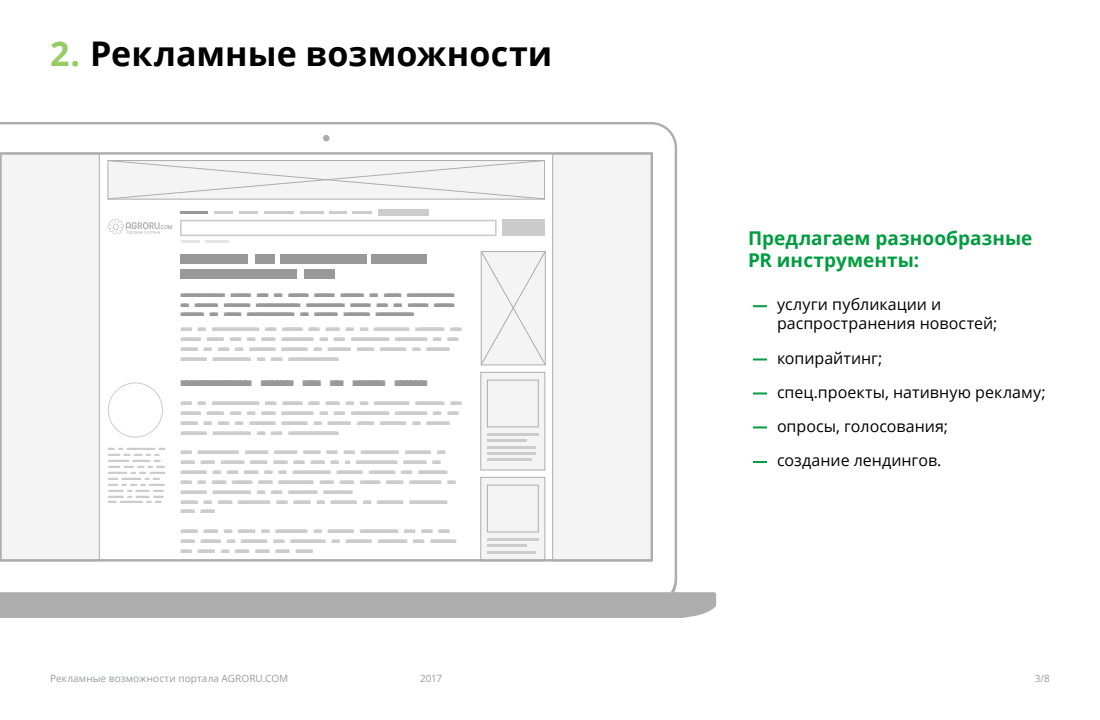
<style>
.page{position:relative;width:1100px;height:720px;background:#fff}
.page>*{position:absolute;margin:0;border:0;box-sizing:border-box;transform-origin:0 0}
.t1{font:700 34px "Open Sans";letter-spacing:.005em;color:#000}
.t2{font:700 19px/22.8px "Open Sans";letter-spacing:.005em;color:#009d40}
.t3{font:16px/19.2px "Open Sans";color:#000}
.t4{font:13.1px "BLOKK Neue";letter-spacing:-.26em;color:#999}
.t5{font:10px "Open Sans";letter-spacing:.01em;color:#999b9e}
.t6{font:8.2px/9.9px "BLOKK Neue";letter-spacing:-.26em;color:#ccc}
.t7{font:8.2px/9.9px "BLOKK Neue";letter-spacing:-.26em;color:#999;text-align:justify}
.t8{font:4.9px/5.9px "BLOKK Neue";letter-spacing:-.26em;color:#ccc}
.s1{color:#96cc63}
</style>
<div class="page">
<svg style="left:753px;top:305px;width:14px;height:2px"></svg>
<svg style="left:753px;top:358px;width:14px;height:2px"></svg>
<svg style="left:753px;top:392px;width:14px;height:2px"></svg>
<svg style="left:753px;top:426px;width:14px;height:2px"></svg>
<svg style="left:753px;top:461px;width:14px;height:2px"></svg>
<svg style="left:0;top:122px;width:716px;height:496px"></svg>
<svg style="left:481px;top:251px;width:65px;height:114px"></svg>
<div style="left:108px;top:383px;width:55px;height:54px;border:1px solid #ccc;border-radius:50%"></div>
<p class="t1" style="left:50px;top:30px;width:504px"><span class="s1">2.</span> Рекламные возможности</p>
<p class="t7" style="left:181px;top:289px;width:275px">Vice-president speaks out as agency chiefs prepare to brief president-elect on Russian election interferenceVi ce-president speaks out as agency chiefs prepare to brief president-elect on Russian election interference</p>
<p class="t6" style="left:181px;top:323px;width:282px">The US vice-president, Joe Biden, has said it is “absolutely mindless” for Donald Trump not to have confidence in the intelligence community, as the heads of the US agencies prepared to present their findings on Russian election interference to the president-elect.</p>
<p class="t8" style="left:108px;top:446px;width:59px">The US vice-president, Joe<br>Biden, has said it is “absolutely mindless” for<br>Donald Trump not to have confidence in the intelli&shy;gence community, as the heads of the US agencies prepared to present their findings on Russian elec&shy;tion interference to the</p>
<p class="t4" style="left:181px;top:374px;width:248px">Vice-president speaks out as agency chiefs</p>
<p class="t6" style="left:181px;top:397px;width:282px">The US vice-president, Joe Biden, has said it is “absolutely mindless” for Donald Trump not to have confidence in the intelligence community, as the heads of the US agencies prepared to present their findings on Russian election interference to the president-elect.</p>
<p class="t6" style="left:181px;top:447px;width:276px">The unprecedented dispute between Trump and the intelligence services he will soon control broke into the open at a congressional hearing on Thursday as the head of US intelligence publicly defended his analysts, who he said “stand more resolutely” than ever behind their conclusion of “Russian interference in our electoral process”.<br>Trump to name ex-senator Dan Coats as director of national intelligence Read more</p>
<p class="t6" style="left:181px;top:525px;width:277px">Biden said it would be legitimate to question intelligence and ask for more detail or disagree but “dangerous” to publicly criticise the agencies and claim to know more than them.</p>
<p class="t2" style="left:748px;top:226px;width:286px">Предлагаем разнообразные<br>PR инструменты:</p>
<p class="t3" style="left:777px;top:294px;width:222px">услуги публикации и распространения новостей;</p>
<p class="t3" style="left:777px;top:348px;width:107px">копирайтинг;</p>
<p class="t3" style="left:777px;top:382px;width:270px">спец.проекты, нативную рекламу;</p>
<p class="t3" style="left:777px;top:416px;width:173px">опросы, голосования;</p>
<p class="t3" style="left:777px;top:450px;width:166px">создание лендингов.</p>
<p class="t5" style="left:50px;top:671px;width:240px">Рекламные возможности портала AGRORU.COM</p>
<p class="t5" style="left:420px;top:671px;width:24px">2017</p>
<p class="t5" style="left:1035px;top:671px;width:17px">3/8</p>
</div>
